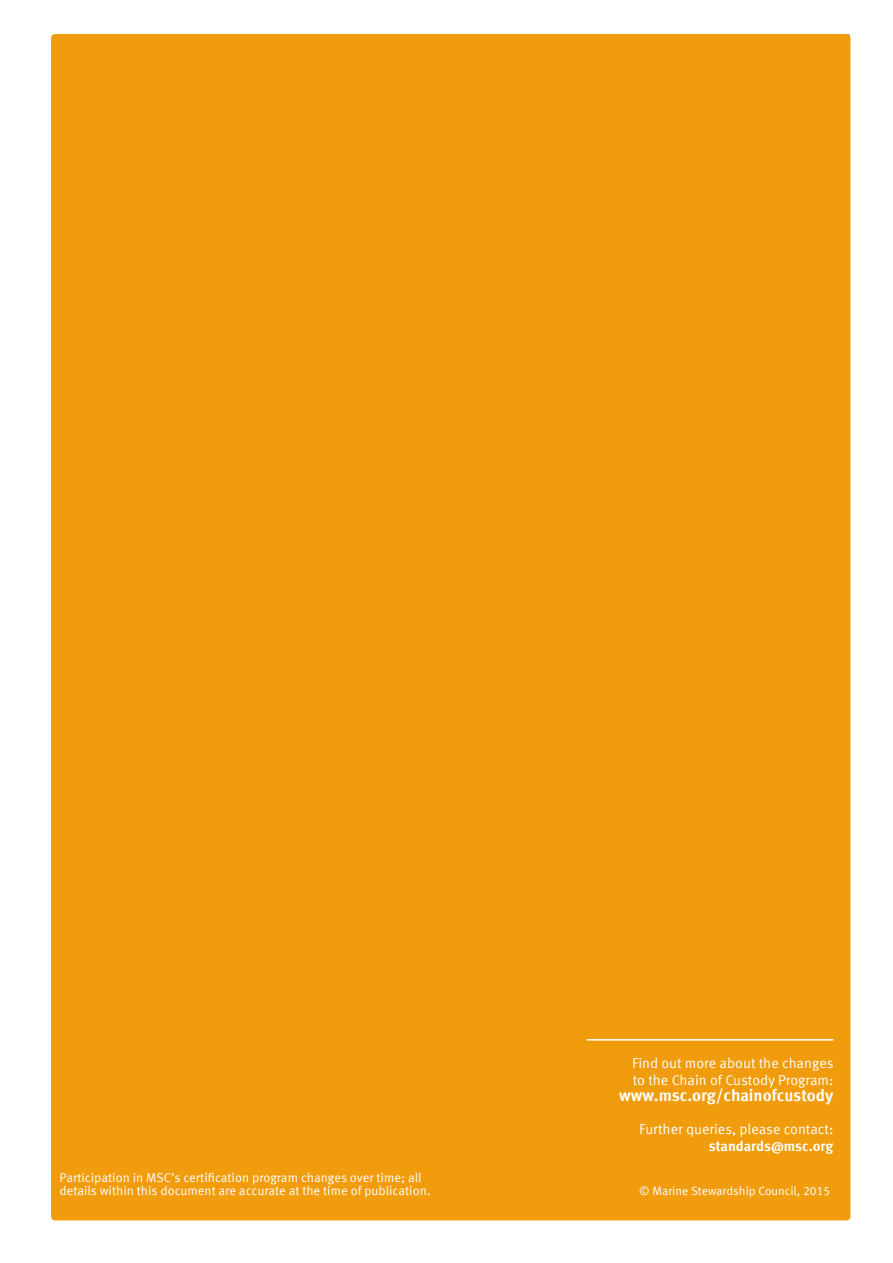
<style>
.page{position:relative;width:893px;height:1263px;background:#fff}
.page>*{position:absolute;margin:0;border:0;box-sizing:border-box;transform-origin:0 0}
.t1{font:700 16.5px "Meta Offc Pro";color:#fff}
.t2{font:14.25px/16.5px "Meta Offc Pro Norm";color:#fff}
.t3{font:700 14.25px "Meta Offc Pro";letter-spacing:-.005em;color:#fff}
.t4{font:12.75px/13.5px "Meta Offc Pro Norm";color:#fff}
.t5{font:12px "Meta Offc Pro Norm";color:#fff}
</style>
<div class="page">
<div style="left:51px;top:34px;width:799px;height:1186px;background:#f19c0c;border-radius:4px"></div>
<hr style="left:587px;top:1039px;width:246px;height:1px;background:#fff">
<p class="t4" style="left:60px;top:1169px;width:372px">Participation in MSC’s certification program changes over time; all details within this document are accurate at the time of publication.</p>
<p class="t2" style="left:632px;top:1054px;width:203px">Find out more about the changes to the Chain of Custody Program:</p>
<p class="t1" style="left:619px;top:1083px;width:216px">www.msc.org/chainofcustody</p>
<p class="t2" style="left:639px;top:1120px;width:196px">Further queries, please contact:</p>
<p class="t3" style="left:709px;top:1135px;width:126px">standards@msc.org</p>
<p class="t5" style="left:639px;top:1181px;width:193px">© Marine Stewardship Council, 2015</p>
</div>
